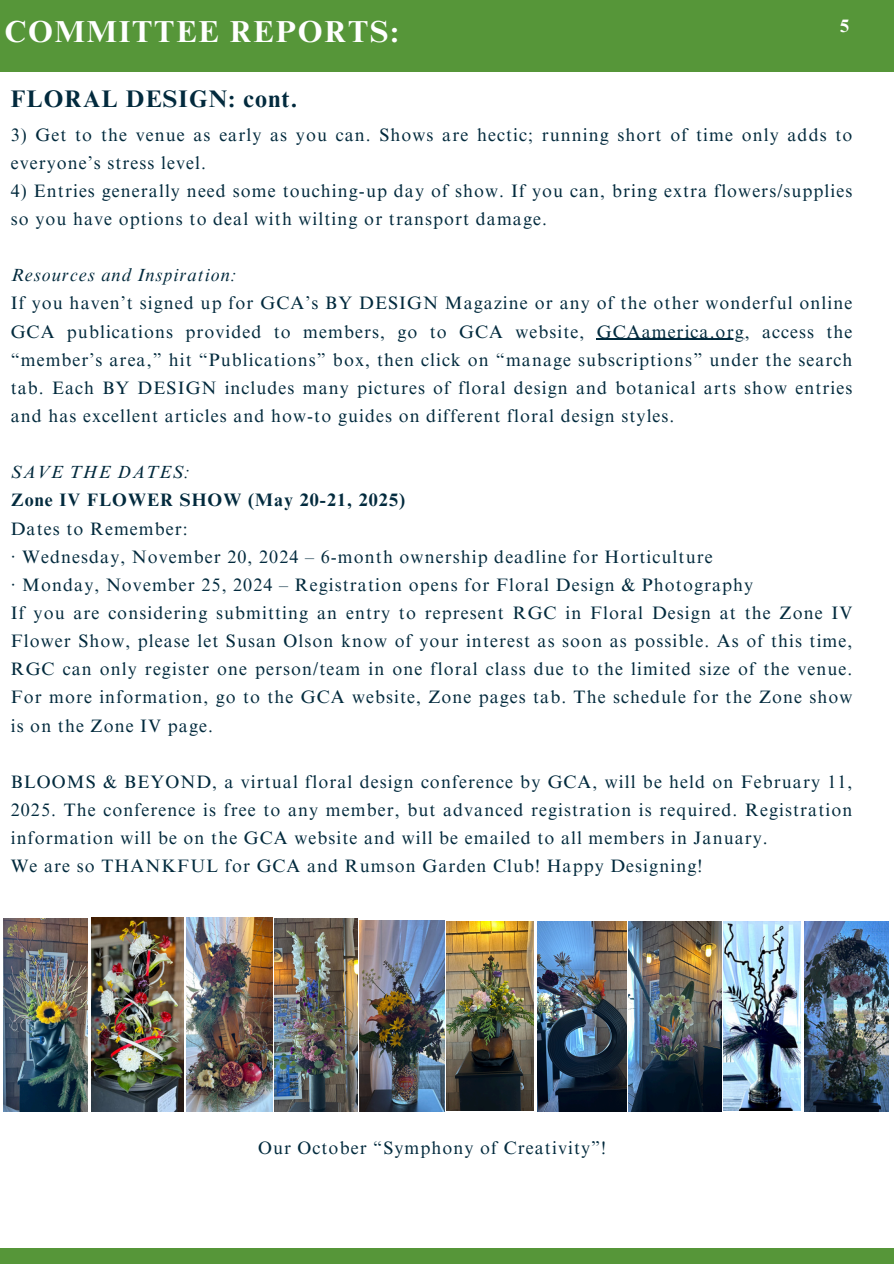
<style>
.page{position:relative;width:894px;height:1264px;background:#fff}
.page>*{position:absolute;margin:0;border:0;box-sizing:border-box;transform-origin:0 0}
.t1{font:700 30.3px "Times NRMT Pro";letter-spacing:.06em;color:#fff}
.t2{font:700 24px "Times NRMT Pro";letter-spacing:.05em;color:#022a3d}
.t3{font:18px/28.2px "Times NRMT Pro";letter-spacing:.06em;color:#022a3d}
.t4{font:italic 18px "Times NRMT Pro";letter-spacing:.06em;color:#022a3d}
.t5{font:700 18px "Times NRMT Pro";letter-spacing:.06em;color:#022a3d}
.t6{font:700 18px "Times NRMT Pro";color:#fff}
</style>
<div class="page">
<div style="left:0;top:0;width:893px;height:71px;background:#569639"></div>
<div style="left:0;top:1248px;width:893px;height:15px;background:#569639"></div>
<img style="left:628px;top:921px;width:93px;height:190px">
<img style="left:3px;top:918px;width:85px;height:193px">
<img style="left:446px;top:921px;width:87px;height:189px">
<img style="left:537px;top:921px;width:89px;height:190px">
<hr style="left:596px;top:339px;width:148px;height:1px;background:#022a3d">
<img style="left:275px;top:918px;width:82px;height:193px">
<img style="left:359px;top:920px;width:85px;height:191px">
<img style="left:187px;top:917px;width:85px;height:194px">
<img style="left:91px;top:917px;width:93px;height:193px">
<img style="left:723px;top:921px;width:76px;height:189px">
<img style="left:804px;top:921px;width:84px;height:190px">
<h1 class="t1" style="left:4px;top:20px;width:395px">COMMITTEE REPORTS:</h1>
<p class="t6" style="left:839px;top:19px;width:10px">5</p>
<p class="t2" style="left:11px;top:90px;width:288px">FLORAL DESIGN: cont.</p>
<p class="t3" style="left:11px;top:123px;width:842px">3) Get to the venue as early as you can. Shows are hectic; running short of time only adds to everyone’s stress level.</p>
<p class="t3" style="left:11px;top:179px;width:842px">4) Entries generally need some touching-up day of show. If you can, bring extra flowers/supplies so you have options to deal with wilting or transport damage.</p>
<p class="t4" style="left:11px;top:268px;width:227px">Resources and Inspiration:</p>
<p class="t3" style="left:11px;top:291px;width:842px">If you haven’t signed up for GCA’s BY DESIGN Magazine or any of the other wonderful online<br>GCA publications provided to members, go to GCA website,</p>
<p class="t3" style="left:11px;top:319px;width:842px;text-align:justify;text-indent:586px">GCAamerica.org, access the “member’s area,” hit “Publications” box, then click on “manage subscriptions” under the search tab. Each BY DESIGN includes many pictures of floral design and botanical arts show entries and has excellent articles and how-to guides on different floral design styles.</p>
<p class="t4" style="left:11px;top:465px;width:181px">SAVE THE DATES:</p>
<p class="t5" style="left:11px;top:493px;width:396px">Zone IV FLOWER SHOW (May 20-21, 2025)</p>
<p class="t3" style="left:11px;top:516px;width:178px">Dates to Remember:</p>
<p class="t3" style="left:11px;top:544px;width:703px">· Wednesday, November 20, 2024 – 6-month ownership deadline for Horticulture</p>
<p class="t3" style="left:11px;top:573px;width:743px">· Monday, November 25, 2024 – Registration opens for Floral Design &amp; Photography</p>
<p class="t3" style="left:11px;top:601px;width:842px;text-align:justify">If you are considering submitting an entry to represent RGC in Floral Design at the Zone IV Flower Show, please let Susan Olson know of your interest as soon as possible. As of this time, RGC can only register one person/team in one floral class due to the limited size of the venue.<br>For more information, go to the GCA website, Zone pages tab. The schedule for the Zone show is on the Zone IV page.</p>
<p class="t3" style="left:11px;top:769px;width:842px;text-align:justify">BLOOMS &amp; BEYOND, a virtual floral design conference by GCA, will be held on February 11, 2025. The conference is free to any member, but advanced registration is required. Registration information will be on the GCA website and will be emailed to all members in January.</p>
<p class="t3" style="left:11px;top:854px;width:693px">We are so THANKFUL for GCA and Rumson Garden Club! Happy Designing!</p>
<p class="t3" style="left:258px;top:1135px;width:349px">Our October “Symphony of Creativity”!</p>
</div>
